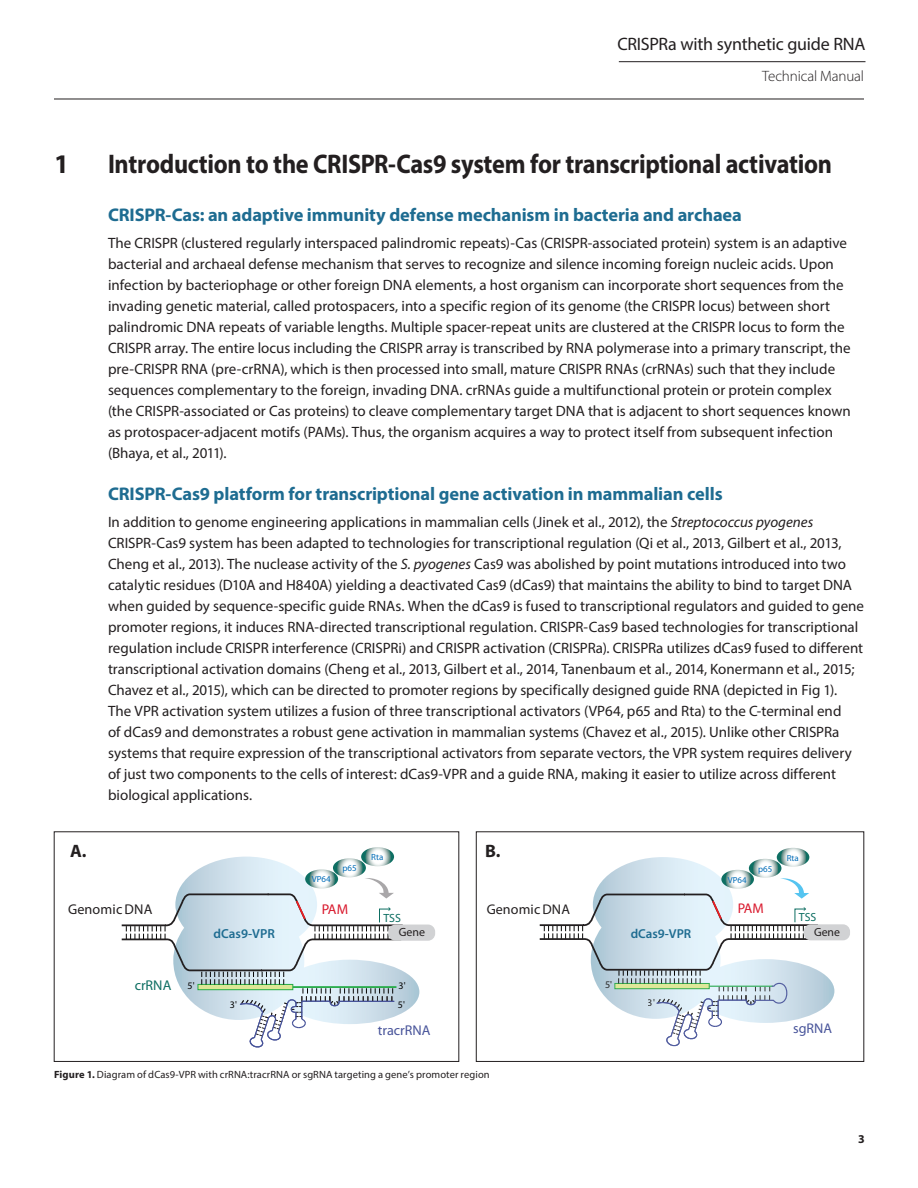
<style>
.page{position:relative;width:918px;height:1188px;background:#fff}
.page>*{position:absolute;margin:0;border:0;box-sizing:border-box;transform-origin:0 0}
.t1{font:700 27px "Myriad Pro";letter-spacing:-.015em;color:#231f20;scale:.9 1}
.t2{font:700 27px "Myriad Pro";letter-spacing:-.015em;color:#231f20}
.t3{font:700 18.3px "Myriad Pro";letter-spacing:-.005em;color:#1e6c91}
.t4{font:18px "Myriad Pro";letter-spacing:-.015em;color:#231f20}
.t5{font:700 18px "Myriad Pro";color:#231f20}
.t6{font:15px/21px "Myriad Pro";color:#231f20}
.t7{font:300 15px "Myriad Pro";letter-spacing:-.01em;color:#231f20}
.t8{font:14.25px "Myriad Pro";letter-spacing:.015em;color:#231f20}
.t9{font:14.25px "Myriad Pro";color:#48549a}
.t10{font:14.25px "Myriad Pro";letter-spacing:-.005em;color:#0d6e62}
.t11{font:14.25px "Myriad Pro";color:#d9192d}
.t12{font:14.1px "Myriad Pro";letter-spacing:.015em;color:#231f20}
.t13{font:14.1px "Myriad Pro";color:#48549a}
.t14{font:14.1px "Myriad Pro";color:#d9192d}
.t15{font:600 13.05px "Myriad Pro";color:#1e6c91}
.t16{font:600 12.9px "Myriad Pro";color:#1e6c91}
.t17{font:700 12px "Myriad Pro";color:#231f20}
.t18{font:11.85px "Myriad Pro";color:#231f20}
.t19{font:11.85px "Myriad Pro";color:#0d6e62}
.t20{font:10.5px "Myriad Pro";letter-spacing:.01em;color:#231f20}
.t21{font:10.2px "Myriad Pro";color:#282828}
.t22{font:10.05px "Myriad Pro";color:#050504}
.t23{font:9px "Myriad Pro";color:#006cb7}
.t24{font:8.85px "Myriad Pro";color:#006cb7}
.s1{font-style:italic}
.s2{font-size:10.05px;color:#050504}
.s3{font-weight:700}
</style>
<div class="page">
<hr style="left:54px;top:99px;width:810px;height:1px;background:#231f20">
<hr style="left:619px;top:61px;width:247px;height:1px;background:#231f20">
<div style="left:388px;top:925px;width:47px;height:16px;background:#d1d2d4;border-radius:7px"></div>
<svg style="left:121px;top:847px;width:298px;height:201px"></svg>
<div style="left:54px;top:832px;width:405px;height:230px;border:1px solid #231f20"></div>
<div style="left:804px;top:924px;width:46px;height:16px;background:#d1d2d4;border-radius:7px"></div>
<svg style="left:539px;top:848px;width:295px;height:199px"></svg>
<div style="left:476px;top:832px;width:388px;height:230px;border:1px solid #231f20"></div>
<p class="t4" style="left:617px;top:33px;width:250px">CRISPRa with synthetic guide RNA</p>
<p class="t7" style="left:762px;top:68px;width:103px">Technical Manual</p>
<h1 class="t2" style="left:54px;top:146px;width:16px">1</h1>
<h1 class="t1" style="left:108px;top:146px;width:806px">Introduction to the CRISPR-Cas9 system for transcriptional activation</h1>
<p class="t3" style="left:108px;top:202px;width:635px">CRISPR-Cas: an adaptive immunity defense mechanism in bacteria and archaea</p>
<p class="t6" style="left:108px;top:233px;width:744px">The CRISPR (clustered regularly interspaced palindromic repeats)-Cas (CRISPR-associated protein) system is an adaptive bacterial and archaeal defense mechanism that serves to recognize and silence incoming foreign nucleic acids. Upon infection by bacteriophage or other foreign DNA elements, a host organism can incorporate short sequences from the invading genetic material, called protospacers, into a specific region of its genome (the CRISPR locus) between short palindromic DNA repeats of variable lengths. Multiple spacer-repeat units are clustered at the CRISPR locus to form the CRISPR array. The entire locus including the CRISPR array is transcribed by RNA polymerase into a primary transcript, the pre-CRISPR RNA (pre-crRNA), which is then processed into small, mature CRISPR RNAs (crRNAs) such that they include sequences complementary to the foreign, invading DNA. crRNAs guide a multifunctional protein or protein complex (the CRISPR-associated or Cas proteins) to cleave complementary target DNA that is adjacent to short sequences known as protospacer-adjacent motifs (PAMs). Thus, the organism acquires a way to protect itself from subsequent infection (Bhaya, et al., 2011).</p>
<p class="t3" style="left:108px;top:481px;width:616px">CRISPR-Cas9 platform for transcriptional gene activation in mammalian cells</p>
<p class="t6" style="left:108px;top:512px;width:758px">In addition to genome engineering applications in mammalian cells (Jinek et al., 2012), the <span class="s1">Streptococcus pyogenes </span>CRISPR-Cas9 system has been adapted to technologies for transcriptional regulation (Qi et al., 2013, Gilbert et al., 2013, Cheng et al., 2013). The nuclease activity of the <span class="s1">S. pyogenes</span> Cas9 was abolished by point mutations introduced into two catalytic residues (D10A and H840A) yielding a deactivated Cas9 (dCas9) that maintains the ability to bind to target DNA when guided by sequence-specific guide RNAs. When the dCas9 is fused to transcriptional regulators and guided to gene promoter regions, it induces RNA-directed transcriptional regulation. CRISPR-Cas9 based technologies for transcriptional regulation include CRISPR interference (CRISPRi) and CRISPR activation (CRISPRa). CRISPRa utilizes dCas9 fused to different transcriptional activation domains (Cheng et al., 2013, Gilbert et al., 2014, Tanenbaum et al., 2014, Konermann et al., 2015; Chavez et al., 2015), which can be directed to promoter regions by specifically designed guide RNA (depicted in Fig 1).<br>The VPR activation system utilizes a fusion of three transcriptional activators (VP64, p65 and Rta) to the C-terminal end<br>of dCas9 and demonstrates a robust gene activation in mammalian systems (Chavez et al., 2015). Unlike other CRISPRa systems that require expression of the transcriptional activators from separate vectors, the VPR system requires delivery of just two components to the cells of interest: dCas9-VPR and a guide RNA, making it easier to utilize across different biological applications.</p>
<p class="t5" style="left:70px;top:839px;width:18px">A.</p>
<p class="t5" style="left:485px;top:839px;width:17px">B.</p>
<p class="t23" style="left:371px;top:852px;width:14px">Rta</p>
<p class="t23" style="left:312px;top:874px;width:20px">VP64</p>
<p class="t23" style="left:342px;top:863px;width:16px">p65</p>
<p class="t24" style="left:728px;top:874px;width:20px">VP64</p>
<p class="t24" style="left:758px;top:863px;width:16px">p65</p>
<p class="t8" style="left:68px;top:900px;width:86px">GenomicDNA</p>
<p class="t11" style="left:322px;top:900px;width:28px">PAM</p>
<p class="t19" style="left:383px;top:910px;width:19px">TSS</p>
<p class="t12" style="left:487px;top:900px;width:85px">GenomicDNA</p>
<p class="t14" style="left:738px;top:900px;width:28px">PAM</p>
<p class="t24" style="left:787px;top:852px;width:13px">Rta</p>
<p class="t19" style="left:799px;top:910px;width:19px">TSS</p>
<p class="t15" style="left:214px;top:925px;width:63px">dCas9-VPR</p>
<p class="t18" style="left:399px;top:925px;width:28px">Gene</p>
<p class="t16" style="left:631px;top:925px;width:62px">dCas9-VPR</p>
<p class="t18" style="left:814px;top:925px;width:27px">Gene</p>
<p class="t10" style="left:135px;top:977px;width:61px">crRNA <span class="s2">5'</span></p>
<p class="t22" style="left:399px;top:979px;width:9px">3'</p>
<p class="t22" style="left:230px;top:998px;width:9px">3'</p>
<p class="t22" style="left:398px;top:998px;width:9px">5'</p>
<p class="t21" style="left:605px;top:979px;width:9px">5'</p>
<p class="t21" style="left:648px;top:996px;width:9px">3'</p>
<p class="t9" style="left:378px;top:1021px;width:54px">tracrRNA</p>
<p class="t13" style="left:793px;top:1020px;width:40px">sgRNA</p>
<p class="t20" style="left:54px;top:1068px;width:437px"><span class="s3">Figure 1.</span> Diagram of dCas9-VPR with crRNA:tracrRNA or sgRNA targeting a gene’s promoter region</p>
<p class="t17" style="left:858px;top:1131px;width:8px">3</p>
</div>
